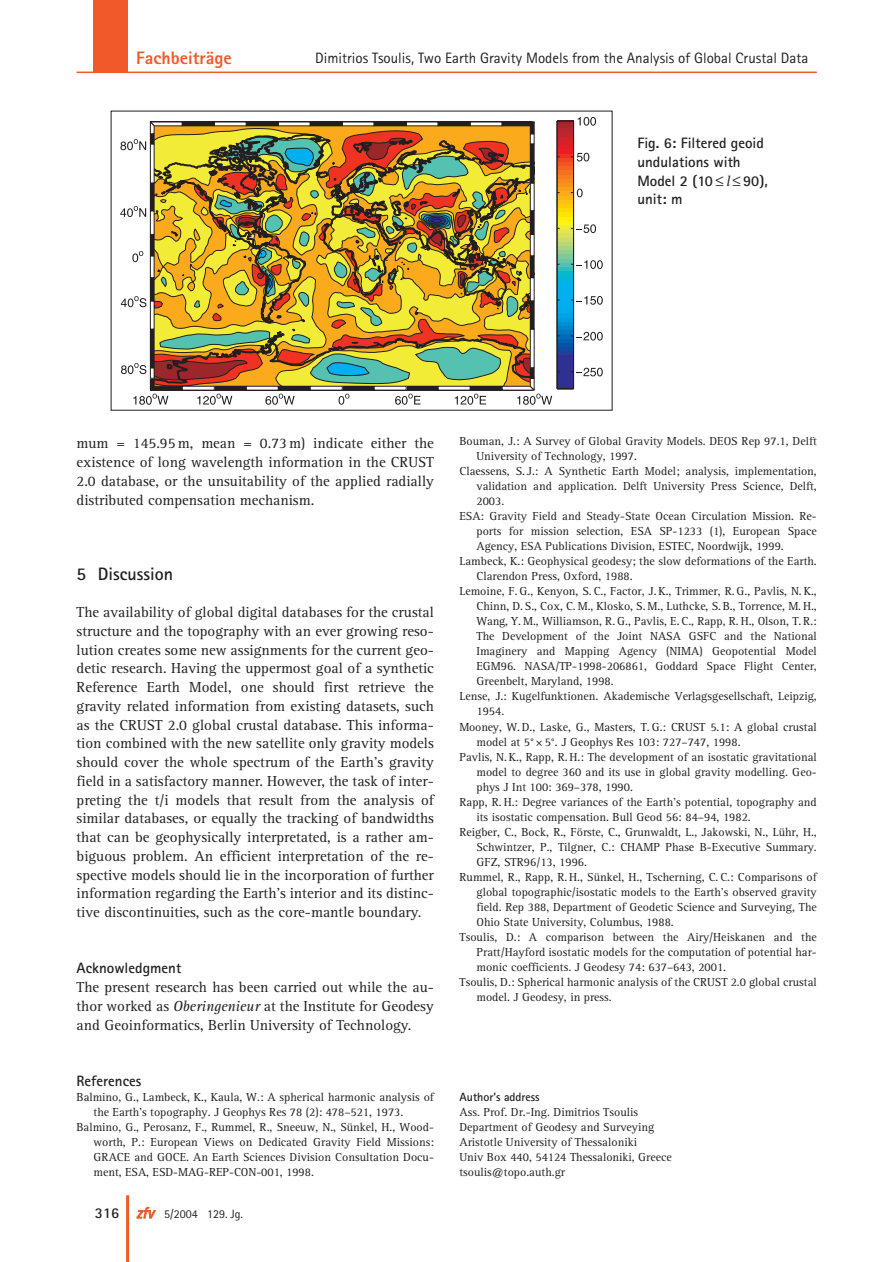
<style>
.page{position:relative;width:893px;height:1262px;background:#fff}
.page>*{position:absolute;margin:0;border:0;box-sizing:border-box;transform-origin:0 0}
.t1{font:800 18px "Rotis Sans Serif";color:#f15929}
.t2{font:700 18px "Rotis Sans Serif";color:#231f20}
.t3{font:15px/18.8px "Rotis Serif";color:#231f20;text-align:justify}
.t4{font:700 15px/18.8px "Rotis Sans Serif";color:#231f20}
.t5{font:15px "Rotis Sans Serif";color:#231f20}
.t6{font:12px/15px "Rotis Serif";color:#231f20}
.t7{font:12px "Rotis Sans Serif";color:#231f20}
.t8{font:700 12px "Rotis Sans Serif";color:#231f20}
.s1{font-family:"Rotis Serif";font-weight:400;font-style:italic}
.s2{font-style:italic}
.s3{font-weight:700;font-size:15px}
.s4{font-family:"Univers";font-style:italic;font-stretch:condensed;font-size:15px;color:#f15929}
</style>
<div class="page">
<div style="left:94px;top:0;width:34px;height:72px;background:#f15929"></div>
<hr style="left:77px;top:72px;width:739px;height:1px;background:#f15929">
<hr style="left:126px;top:1195px;width:3px;height:66px;background:#f15929">
<svg style="left:120px;top:117px;width:482px;height:288px"></svg>
<h1 class="t1" style="left:136px;top:51px;width:97px">Fachbeiträge</h1>
<p class="t5" style="left:315px;top:53px;width:494px">Dimitrios Tsoulis, Two Earth Gravity Models from the Analysis of Global Crustal Data</p>
<p class="t4" style="left:637px;top:135px;width:132px">Fig. 6: Filtered geoid undulations with<br>Model 2 (10 ≤ <span class="s1">l</span> ≤ 90), unit: m</p>
<p class="t3" style="left:77px;top:435px;width:359px">mum = 145.95 m, mean = 0.73 m) indicate either the existence of long wavelength information in the CRUST 2.0 database, or the unsuitability of the applied radially distributed compensation mechanism.</p>
<h1 class="t2" style="left:77px;top:567px;width:98px">5 Discussion</h1>
<p class="t3" style="left:77px;top:604px;width:359px">The availability of global digital databases for the crustal structure and the topography with an ever growing reso&shy;lution creates some new assignments for the current geo&shy;detic research. Having the uppermost goal of a synthetic Reference Earth Model, one should first retrieve the gravity related information from existing datasets, such as the CRUST 2.0 global crustal database. This informa&shy;tion combined with the new satellite only gravity models should cover the whole spectrum of the Earth’s gravity field in a satisfactory manner. However, the task of inter&shy;preting the t/i models that result from the analysis of similar databases, or equally the tracking of bandwidths that can be geophysically interpretated, is a rather am&shy;biguous problem. An efficient interpretation of the re&shy;spective models should lie in the incorporation of further information regarding the Earth’s interior and its distinc&shy;tive discontinuities, such as the core-mantle boundary.</p>
<p class="t4" style="left:77px;top:960px;width:106px">Acknowledgment</p>
<p class="t3" style="left:77px;top:979px;width:359px">The present research has been carried out while the au&shy;thor worked as <span class="s2">Oberingenieur</span> at the Institute for Geodesy and Geoinformatics, Berlin University of Technology.</p>
<p class="t4" style="left:77px;top:1073px;width:66px">References</p>
<p class="t6" style="left:77px;top:1090px;width:359px">Balmino, G., Lambeck, K., Kaula, W.: A spherical harmonic analysis of</p>
<p class="t6" style="left:94px;top:1105px;width:311px">the Earth’s topography. J Geophys Res 78 (2): 478–521, 1973.</p>
<p class="t6" style="left:77px;top:1120px;width:359px">Balmino, G., Perosanz, F., Rummel, R., Sneeuw, N., Sünkel, H., Wood-</p>
<p class="t6" style="left:94px;top:1135px;width:342px">worth, P.: European Views on Dedicated Gravity Field Missions:</p>
<p class="t6" style="left:94px;top:1150px;width:342px">GRACE and GOCE. An Earth Sciences Division Consultation Docu-</p>
<p class="t6" style="left:94px;top:1165px;width:222px">ment, ESA, ESD-MAG-REP-CON-001, 1998.</p>
<p class="t7" style="left:95px;top:1210px;width:149px"><span class="s3">316</span> <span class="s4">zfv</span> 5/2004 129. Jg.</p>
<p class="t6" style="left:459px;top:435px;width:359px">Bouman, J.: A Survey of Global Gravity Models. DEOS Rep 97.1, Delft</p>
<p class="t6" style="left:476px;top:450px;width:162px">University of Technology, 1997.</p>
<p class="t6" style="left:459px;top:465px;width:359px">Claessens, S. J.: A Synthetic Earth Model; analysis, implementation,</p>
<p class="t6" style="left:476px;top:480px;width:342px">validation and application. Delft University Press Science, Delft,</p>
<p class="t6" style="left:476px;top:495px;width:29px">2003.</p>
<p class="t6" style="left:459px;top:510px;width:359px">ESA: Gravity Field and Steady-State Ocean Circulation Mission. Re-</p>
<p class="t6" style="left:476px;top:525px;width:342px">ports for mission selection, ESA SP-1233 (1), European Space</p>
<p class="t6" style="left:476px;top:540px;width:309px">Agency, ESA Publications Division, ESTEC, Noordwijk, 1999.</p>
<p class="t6" style="left:459px;top:555px;width:359px">Lambeck, K.: Geophysical geodesy; the slow deformations of the Earth.</p>
<p class="t6" style="left:476px;top:570px;width:158px">Clarendon Press, Oxford, 1988.</p>
<p class="t6" style="left:459px;top:585px;width:359px">Lemoine, F. G., Kenyon, S. C., Factor, J. K., Trimmer, R. G., Pavlis, N. K.,</p>
<p class="t6" style="left:476px;top:600px;width:342px">Chinn, D. S., Cox, C. M., Klosko, S. M., Luthcke, S. B., Torrence, M. H.,</p>
<p class="t6" style="left:476px;top:615px;width:342px">Wang, Y. M., Williamson, R. G., Pavlis, E. C., Rapp, R. H., Olson, T. R.:</p>
<p class="t6" style="left:476px;top:630px;width:342px">The Development of the Joint NASA GSFC and the National</p>
<p class="t6" style="left:476px;top:645px;width:342px">Imaginery and Mapping Agency (NIMA) Geopotential Model</p>
<p class="t6" style="left:476px;top:660px;width:342px">EGM96. NASA/TP-1998-206861, Goddard Space Flight Center,</p>
<p class="t6" style="left:476px;top:675px;width:139px">Greenbelt, Maryland, 1998.</p>
<p class="t6" style="left:459px;top:690px;width:359px">Lense, J.: Kugelfunktionen. Akademische Verlagsgesellschaft, Leipzig,</p>
<p class="t6" style="left:476px;top:705px;width:29px">1954.</p>
<p class="t6" style="left:459px;top:720px;width:359px">Mooney, W. D., Laske, G., Masters, T. G.: CRUST 5.1: A global crustal</p>
<p class="t6" style="left:476px;top:735px;width:265px">model at 5° × 5°. J Geophys Res 103: 727–747, 1998.</p>
<p class="t6" style="left:459px;top:750px;width:359px">Pavlis, N. K., Rapp, R. H.: The development of an isostatic gravitational</p>
<p class="t6" style="left:476px;top:765px;width:342px">model to degree 360 and its use in global gravity modelling. Geo-</p>
<p class="t6" style="left:476px;top:780px;width:158px">phys J Int 100: 369–378, 1990.</p>
<p class="t6" style="left:459px;top:795px;width:359px">Rapp, R. H.: Degree variances of the Earth's potential, topography and</p>
<p class="t6" style="left:476px;top:810px;width:276px">its isostatic compensation. Bull Geod 56: 84–94, 1982.</p>
<p class="t6" style="left:459px;top:825px;width:359px">Reigber, C., Bock, R., Förste, C., Grunwaldt, L., Jakowski, N., Lühr, H.,</p>
<p class="t6" style="left:476px;top:840px;width:342px">Schwintzer, P., Tilgner, C.: CHAMP Phase B-Executive Summary.</p>
<p class="t6" style="left:476px;top:855px;width:112px">GFZ, STR96/13, 1996.</p>
<p class="t6" style="left:459px;top:870px;width:359px">Rummel, R., Rapp, R. H., Sünkel, H., Tscherning, C. C.: Comparisons of</p>
<p class="t6" style="left:476px;top:885px;width:342px">global topographic/isostatic models to the Earth's observed gravity</p>
<p class="t6" style="left:476px;top:900px;width:342px">field. Rep 388, Department of Geodetic Science and Surveying, The</p>
<p class="t6" style="left:476px;top:915px;width:199px">Ohio State University, Columbus, 1988.</p>
<p class="t6" style="left:459px;top:930px;width:359px">Tsoulis, D.: A comparison between the Airy/Heiskanen and the</p>
<p class="t6" style="left:476px;top:945px;width:342px">Pratt/Hayford isostatic models for the computation of potential har-</p>
<p class="t6" style="left:476px;top:960px;width:251px">monic coefficients. J Geodesy 74: 637–643, 2001.</p>
<p class="t6" style="left:459px;top:975px;width:359px">Tsoulis, D.: Spherical harmonic analysis of the CRUST 2.0 global crustal</p>
<p class="t6" style="left:476px;top:990px;width:137px">model. J Geodesy, in press.</p>
<p class="t8" style="left:459px;top:1092px;width:82px">Author’s address</p>
<p class="t6" style="left:459px;top:1105px;width:214px">Ass. Prof. Dr.-Ing. Dimitrios Tsoulis Department of Geodesy and Surveying Aristotle University of Thessaloniki<br>Univ Box 440, 54124 Thessaloniki, Greece tsoulis@topo.auth.gr</p>
</div>
